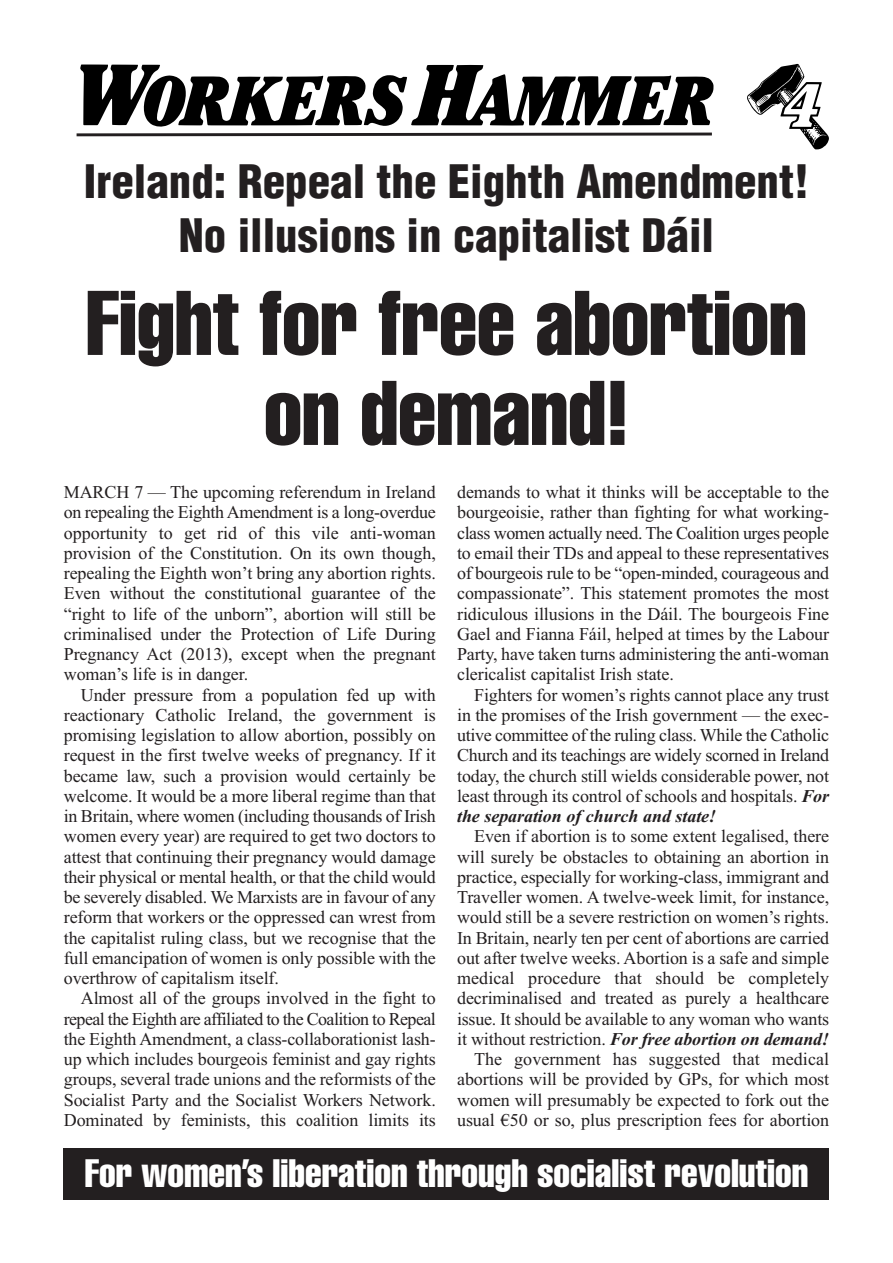
<style>
.page{position:relative;width:893px;height:1263px;background:#fff}
.page>*{position:absolute;margin:0;border:0;box-sizing:border-box;transform-origin:0 0}
.t1{font:90px/90px "Helvetica LT Std Comp";letter-spacing:-.005em;color:#231f20;text-align:center}
.t2{font:900 condensed 45px/54px "Helvetica LT Std";color:#231f20;text-align:center}
.t3{font:39px "Helvetica LT Std Comp";color:#fff}
.t4{font:18px/20.2px "Times New Roman";letter-spacing:-.005em;color:#231f20;text-align:justify}
.s1{font-weight:700;font-style:italic}
</style>
<div class="page">
<svg style="left:76px;top:65px;width:638px;height:72px"></svg>
<svg style="left:747px;top:64px;width:82px;height:85px"></svg>
<div style="left:64px;top:1148px;width:765px;height:51px;background:#231f20"></div>
<h2 class="t2" style="left:84px;top:158px;width:726px">Ireland: Repeal the Eighth Amendment!<br>No illusions in capitalist Dáil</h2>
<h1 class="t1" style="left:86px;top:284px;width:723px">Fight for free abortion on demand!</h1>
<p class="t4" style="left:64px;top:482px;width:374px">MARCH 7 — The upcoming referendum in Ireland on repealing the Eighth Amendment is a long-overdue opportunity to get rid of this vile anti-woman provision of the Constitution. On its own though, repealing the Eighth won’t bring any abortion rights.<br>Even without the constitutional guarantee of the “right to life of the unborn”, abortion will still be criminalised under the Protection of Life During Pregnancy Act (2013), except when the pregnant woman’s life is in danger.</p>
<p class="t4" style="left:64px;top:684px;width:374px;text-indent:17px">Under pressure from a population fed up with reactionary Catholic Ireland, the government is promising legislation to allow abortion, possibly on request in the first twelve weeks of pregnancy. If it became law, such a provision would certainly be welcome. It would be a more liberal regime than that in Britain, where women (including thousands of Irish women every year) are required to get two doctors to attest that continuing their pregnancy would damage their physical or mental health, or that the child would be severely disabled. We Marxists are in favour of any reform that workers or the oppressed can wrest from the capitalist ruling class, but we recognise that the full emancipation of women is only possible with the overthrow of capitalism itself.</p>
<p class="t4" style="left:64px;top:988px;width:374px;text-indent:17px">Almost all of the groups involved in the fight to repeal the Eighth are affiliated to the Coalition to Repeal the Eighth Amendment, a class-collaborationist lash&shy;up which includes bourgeois feminist and gay rights groups, several trade unions and the reformists of the Socialist Party and the Socialist Workers Network.<br>Dominated by feminists, this coalition limits its</p>
<p class="t4" style="left:457px;top:482px;width:374px">demands to what it thinks will be acceptable to the bourgeoisie, rather than fighting for what working&shy;class women actually need. The Coalition urges people to email their TDs and appeal to these representatives of bourgeois rule to be “open-minded, courageous and compassionate”. This statement promotes the most ridiculous illusions in the Dáil. The bourgeois Fine Gael and Fianna Fáil, helped at times by the Labour Party, have taken turns administering the anti-woman clericalist capitalist Irish state.</p>
<p class="t4" style="left:457px;top:684px;width:374px;text-indent:17px">Fighters for women’s rights cannot place any trust in the promises of the Irish government — the exec&shy;utive committee of the ruling class. While the Catholic Church and its teachings are widely scorned in Ireland today, the church still wields considerable power, not least through its control of schools and hospitals. <span class="s1">For the separation of church and state!</span></p>
<p class="t4" style="left:457px;top:826px;width:374px;text-align:right">Even if abortion is to some extent legalised, there will surely be obstacles to obtaining an abortion in practice, especially for working-class, immigrant and Traveller women. A twelve-week limit, for instance, would still be a severe restriction on women’s rights.<br>In Britain, nearly ten per cent of abortions are carried out after twelve weeks. Abortion is a safe and simple medical procedure that should be completely decriminalised and treated as purely a healthcare issue. It should be available to any woman who wants it without restriction. <span class="s1">For free abortion on demand!<br></span>The government has suggested that medical abortions will be provided by GPs, for which most women will presumably be expected to fork out the usual €50 or so, plus prescription fees for abortion</p>
<h3 class="t3" style="left:85px;top:1159px;width:725px">For women’s liberation through socialist revolution</h3>
</div>
